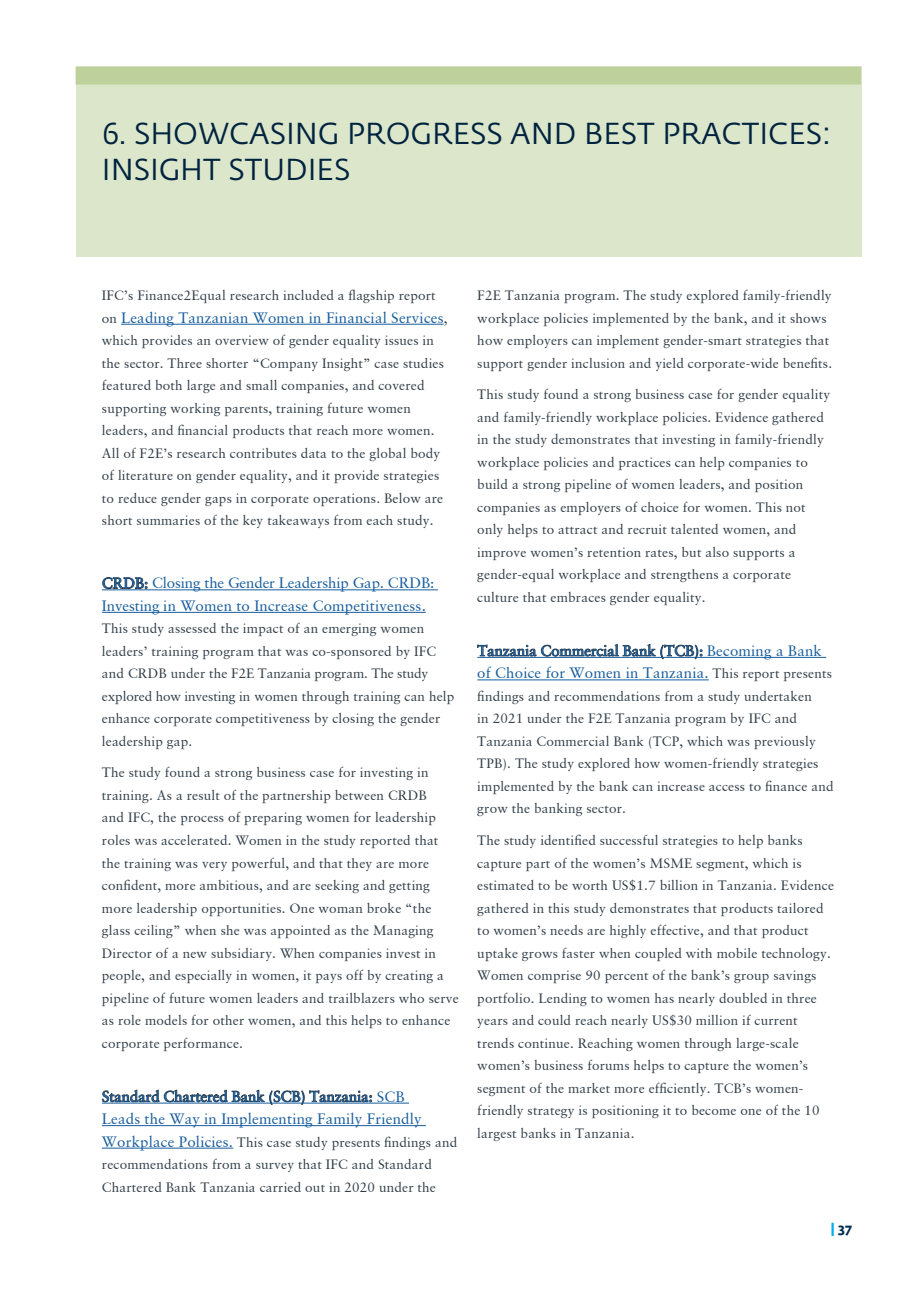
<style>
.page{position:relative;width:919px;height:1289px;background:#fff}
.page>*{position:absolute;margin:0;border:0;box-sizing:border-box;transform-origin:0 0}
.t1{font:30px/36px "Fedra Sans Std";color:#002340}
.Body{font:15px/22.5px "Sabon";letter-spacing:.015em;color:#175d9e}
.Body-2{font:15px/22.5px "Sabon";letter-spacing:-.005em;color:#175d9e}
.Body-3{font:13.5px/22.5px "Sabon";letter-spacing:.015em;color:#313e48}
.t2{font:700 13.5px "Fedra Sans Std";color:#002e54}
.s1{font-size:13.5px;color:#313e48}
.s2{color:#313e48}
.s3{font-size:15px;color:#175d9e}
.s4{color:#00aeef}
</style>
<div class="page">
<div style="left:76px;top:67px;width:785px;height:190px;background:#dce6ca"></div>
<div style="left:76px;top:67px;width:784px;height:18px;background:#bed09b"></div>
<hr style="left:121px;top:324px;width:322px;height:1px;background:#175d9e">
<hr style="left:102px;top:589px;width:336px;height:1px;background:#175d9e">
<hr style="left:102px;top:612px;width:324px;height:1px;background:#175d9e">
<hr style="left:102px;top:1102px;width:307px;height:1px;background:#175d9e">
<hr style="left:102px;top:1125px;width:324px;height:1px;background:#175d9e">
<hr style="left:102px;top:1147px;width:131px;height:1px;background:#175d9e">
<hr style="left:477px;top:657px;width:349px;height:1px;background:#175d9e">
<hr style="left:477px;top:679px;width:231px;height:1px;background:#175d9e">
<p class="t1" style="left:102px;top:116px;width:730px">6. SHOWCASING PROGRESS AND BEST PRACTICES:<br>INSIGHT STUDIES</p>
<p class="Body-3" style="left:102px;top:284px;width:335px">IFC’s Finance2Equal research included a flagship report</p>
<p class="Body" style="left:102px;top:306px;width:347px"><span class="s1">on</span> Leading Tanzanian Women in Financial Services<span class="s1">,</span></p>
<p class="Body-3" style="left:102px;top:329px;width:343px">which provides an overview of gender equality issues in the sector. Three shorter “Company Insight” case studies featured both large and small companies, and covered supporting working parents, training future women leaders, and financial products that reach more women.<br>All of F2E’s research contributes data to the global body of literature on gender equality, and it provide strategies to reduce gender gaps in corporate operations. Below are short summaries of the key takeaways from each study.</p>
<p class="Body-2" style="left:102px;top:571px;width:334px"><span class="s2">CRDB:</span> Closing the Gender Leadership Gap. CRDB:<br>Investing in Women to Increase Competitiveness.</p>
<p class="Body-3" style="left:102px;top:617px;width:354px">This study assessed the impact of an emerging women leaders’ training program that was co-sponsored by IFC and CRDB under the F2E Tanzania program. The study explored how investing in women through training can help enhance corporate competitiveness by closing the gender leadership gap.</p>
<p class="Body-3" style="left:102px;top:761px;width:358px">The study found a strong business case for investing in training. As a result of the partnership between CRDB<br>and IFC, the process of preparing women for leadership roles was accelerated. Women in the study reported that the training was very powerful, and that they are more confident, more ambitious, and are seeking and getting more leadership opportunities. One woman broke “the glass ceiling” when she was appointed as the Managing Director of a new subsidiary. When companies invest in people, and especially in women, it pays off by creating a pipeline of future women leaders and trailblazers who serve as role models for other women, and this helps to enhance corporate performance.</p>
<p class="Body" style="left:102px;top:1084px;width:321px"><span class="s2">Standard Chartered Bank (SCB) Tanzania:</span> SCB<br>Leads the Way in Implementing Family Friendly</p>
<p class="Body-3" style="left:102px;top:1130px;width:357px"><span class="s3">Workplace Policies.</span> This case study presents findings and recommendations from a survey that IFC and Standard<br>Chartered Bank Tanzania carried out in 2020 under the</p>
<p class="Body-3" style="left:477px;top:284px;width:356px">F2E Tanzania program. The study explored family-friendly workplace policies implemented by the bank, and it shows how employers can implement gender-smart strategies that support gender inclusion and yield corporate-wide benefits.</p>
<p class="Body-3" style="left:477px;top:383px;width:354px">This study found a strong business case for gender equality and family-friendly workplace policies. Evidence gathered in the study demonstrates that investing in family-friendly workplace policies and practices can help companies to build a strong pipeline of women leaders, and position companies as employers of choice for women. This not only helps to attract and recruit talented women, and improve women’s retention rates, but also supports a gender-equal workplace and strengthens a corporate culture that embraces gender equality.</p>
<p class="Body" style="left:477px;top:639px;width:356px"><span class="s2">Tanzania Commercial Bank (TCB):</span> Becoming a Bank of Choice for Women in Tanzania. <span class="s1">This report presents</span></p>
<p class="Body-3" style="left:477px;top:684px;width:358px">findings and recommendations from a study undertaken<br>in 2021 under the F2E Tanzania program by IFC and Tanzania Commercial Bank (TCP, which was previously TPB). The study explored how women-friendly strategies implemented by the bank can increase access to finance and grow the banking sector.</p>
<p class="Body-3" style="left:477px;top:828px;width:358px">The study identified successful strategies to help banks capture part of the women’s MSME segment, which is estimated to be worth US$1.7 billion in Tanzania. Evidence gathered in this study demonstrates that products tailored to women’s needs are highly effective, and that product uptake grows faster when coupled with mobile technology.<br>Women comprise 90 percent of the bank’s group savings portfolio. Lending to women has nearly doubled in three years and could reach nearly US$30 million if current trends continue. Reaching women through large-scale women’s business forums helps to capture the women’s segment of the market more efficiently. TCB’s women&shy;friendly strategy is positioning it to become one of the 10 largest banks in Tanzania.</p>
<p class="t2" style="left:830px;top:1219px;width:23px"><span class="s4">|</span> 37</p>
</div>
